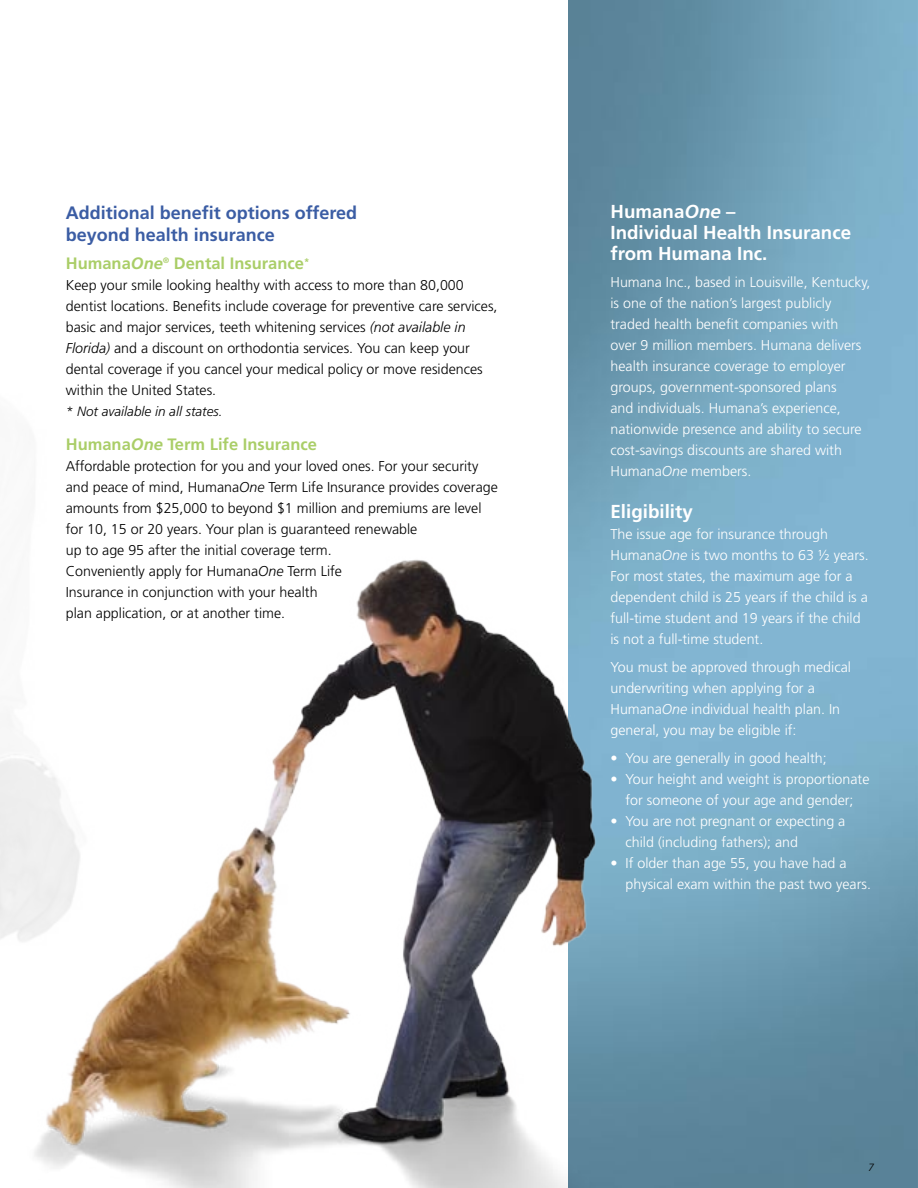
<style>
.page{position:relative;width:918px;height:1188px;background:#fff}
.page>*{position:absolute;margin:0;border:0;box-sizing:border-box;transform-origin:0 0}
.t1{font:700 18.75px/21px "Frutiger";color:#fff}
.t2{font:700 18px/22.5px "Frutiger";color:#3b5da4}
.t3{font:700 16.5px "Frutiger";color:#aace68}
.t4{font:300 14.25px/21px "Frutiger";color:#fff}
.t5{font:300 14.25px/21px "Frutiger";color:#000}
.t6{font:italic 300 13.5px "Frutiger";color:#000}
.t7{font:italic 300 10.5px "Frutiger";color:#000}
.s1{font-style:italic}
</style>
<div class="page">
<img style="left:568px;top:0;width:350px;height:1188px">
<img style="left:15px;top:534px;width:602px;height:654px">
<p class="t2" style="left:66px;top:201px;width:293px">Additional benefit options offered beyond health insurance</p>
<p class="t3" style="left:66px;top:253px;width:245px">Humana<span class="s1">One</span><sup>®</sup> Dental Insurance<sup>*</sup></p>
<p class="t5" style="left:66px;top:275px;width:433px">Keep your smile looking healthy with access to more than 80,000 dentist locations. Benefits include coverage for preventive care services, basic and major services, teeth whitening services <span class="s1">(not available in Florida)</span> and a discount on orthodontia services. You can keep your dental coverage if you cancel your medical policy or move residences within the United States.</p>
<p class="t6" style="left:66px;top:403px;width:158px">* Not available in all states.</p>
<p class="t3" style="left:66px;top:435px;width:253px">Humana<span class="s1">One</span> Term Life Insurance</p>
<p class="t5" style="left:66px;top:456px;width:434px">Affordable protection for you and your loved ones. For your security and peace of mind, Humana<span class="s1">One</span> Term Life Insurance provides coverage amounts from $25,000 to beyond $1 million and premiums are level for 10, 15 or 20 years. Your plan is guaranteed renewable<br>up to age 95 after the initial coverage term.<br>Conveniently apply for Humana<span class="s1">One</span> Term Life<br>Insurance in conjunction with your health<br>plan application, or at another time.</p>
<h1 class="t1" style="left:610px;top:201px;width:242px">Humana<span class="s1">One</span> –<br>Individual Health Insurance from Humana Inc.</h1>
<p class="t4" style="left:610px;top:272px;width:261px">Humana Inc., based in Louisville, Kentucky, is one of the nation’s largest publicly traded health benefit companies with<br>over 9 million members. Humana delivers health insurance coverage to employer groups, government-sponsored plans<br>and individuals. Humana’s experience, nationwide presence and ability to secure cost-savings discounts are shared with Humana<span class="s1">One</span> members.</p>
<h1 class="t1" style="left:610px;top:501px;width:84px">Eligibility</h1>
<p class="t4" style="left:610px;top:524px;width:260px">The issue age for insurance through Humana<span class="s1">One</span> is two months to 63 ½ years.<br>For most states, the maximum age for a dependent child is 25 years if the child is a full-time student and 19 years if the child is not a full-time student.</p>
<p class="t4" style="left:610px;top:657px;width:242px">You must be approved through medical underwriting when applying for a Humana<span class="s1">One</span> individual health plan. In general, you may be eligible if:</p>
<p class="t4" style="left:610px;top:748px;width:218px">• You are generally in good health;</p>
<p class="t4" style="left:610px;top:769px;width:260px;text-align:center">• Your height and weight is proportionate for someone of your age and gender;</p>
<p class="t4" style="left:626px;top:811px;width:221px;text-indent:-15px">• You are not pregnant or expecting a child (including fathers); and</p>
<p class="t4" style="left:626px;top:853px;width:247px;text-indent:-15px">• If older than age 55, you have had a physical exam within the past two years.</p>
<p class="t7" style="left:868px;top:1161px;width:7px">7</p>
</div>
